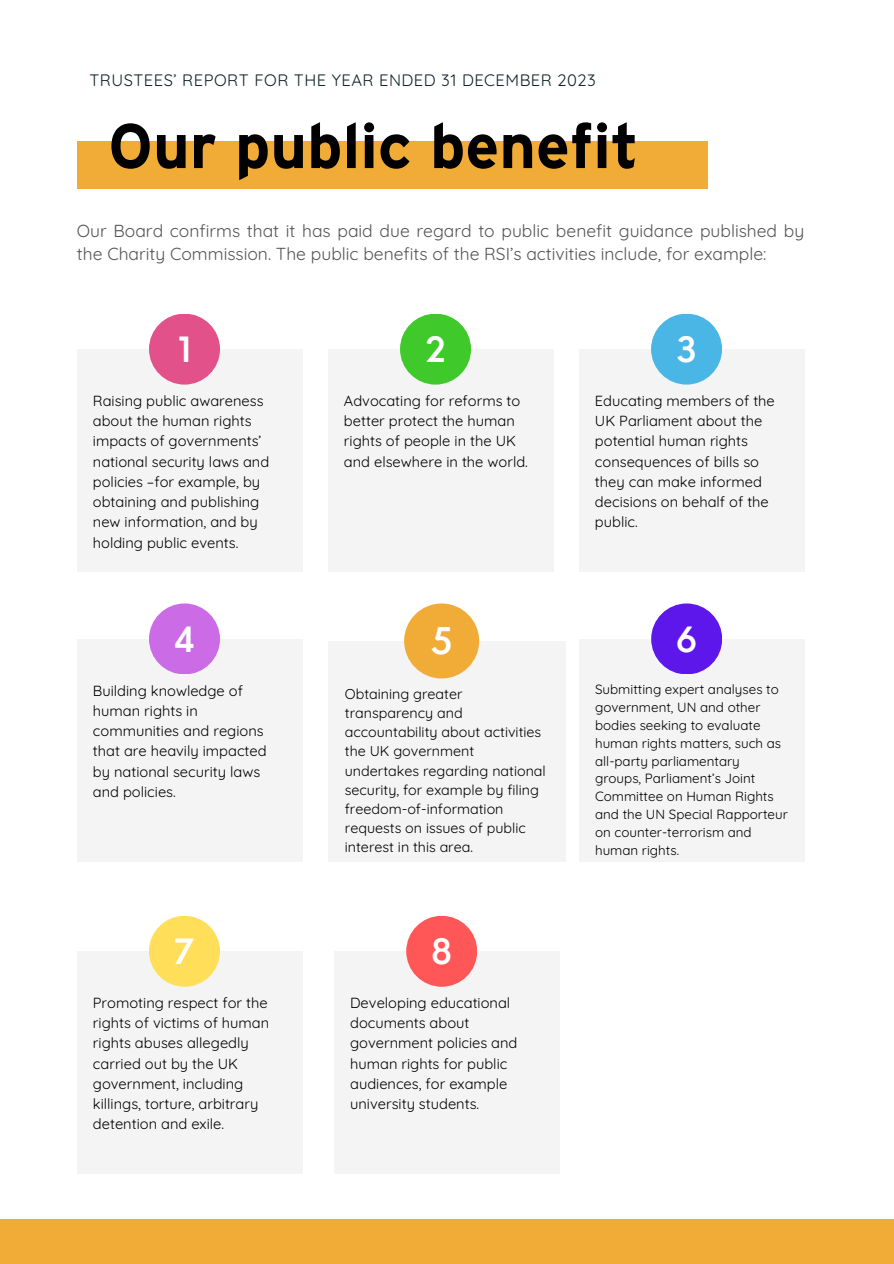
<style>
.page{position:relative;width:894px;height:1264px;background:#fff}
.page>*{position:absolute;margin:0;border:0;box-sizing:border-box;transform-origin:0 0}
.t1{font:700 62.85px "Interstate";color:#000}
.t2{font:600 35.85px "Nourd";color:#fff}
.t3{font:600 33.9px "Nourd";color:#fff}
.t4{font:17.4px/23.7px "Quicksand";color:#545454}
.t5{font:16.5px "Quicksand";letter-spacing:.03em;color:#102226}
.t6{font:14.7px/20.2px "Quicksand";color:#000}
.t7{font:14.25px/19.2px "Quicksand";color:#000}
.t8{font:13.35px/17.9px "Quicksand";color:#000}
</style>
<div class="page">
<div style="left:77px;top:141px;width:630px;height:48px;background:#f1ac37"></div>
<div style="left:77px;top:349px;width:225px;height:223px;background:#f4f4f4"></div>
<div style="left:149px;top:313px;width:71px;height:71px;background:#e2518a;border-radius:50%"></div>
<div style="left:328px;top:349px;width:225px;height:223px;background:#f4f4f4"></div>
<div style="left:400px;top:313px;width:71px;height:71px;background:#40c92a;border-radius:50%"></div>
<div style="left:579px;top:349px;width:225px;height:223px;background:#f4f4f4"></div>
<div style="left:651px;top:313px;width:70px;height:71px;background:#49b6e5;border-radius:50%"></div>
<div style="left:77px;top:639px;width:225px;height:222px;background:#f4f4f4"></div>
<div style="left:149px;top:603px;width:71px;height:71px;background:#cb6ce6;border-radius:50%"></div>
<div style="left:328px;top:641px;width:237px;height:220px;background:#f4f4f4"></div>
<div style="left:404px;top:603px;width:75px;height:75px;background:#f1ac37;border-radius:50%"></div>
<div style="left:579px;top:639px;width:225px;height:222px;background:#f4f4f4"></div>
<div style="left:651px;top:603px;width:71px;height:71px;background:#5e17eb;border-radius:50%"></div>
<div style="left:77px;top:951px;width:225px;height:223px;background:#f4f4f4"></div>
<div style="left:149px;top:915px;width:71px;height:71px;background:#ffde59;border-radius:50%"></div>
<div style="left:334px;top:951px;width:225px;height:223px;background:#f4f4f4"></div>
<div style="left:406px;top:915px;width:71px;height:71px;background:#ff5757;border-radius:50%"></div>
<div style="left:0;top:1218px;width:893px;height:45px;background:#f1ac37"></div>
<p class="t5" style="left:89px;top:69px;width:507px">TRUSTEES’ REPORT FOR THE YEAR ENDED 31 DECEMBER 2023</p>
<h2 class="t1" style="left:108px;top:122px;width:532px">Our public benefit</h2>
<p class="t4" style="left:77px;top:218px;width:728px">Our Board confirms that it has paid due regard to public benefit guidance published by the Charity Commission. The public benefits of the RSI’s activities include, for example:</p>
<h3 class="t3" style="left:178px;top:328px;width:14px">1</h3>
<h1 class="t6" style="left:93px;top:390px;width:178px">Raising public awareness about the human rights impacts of governments’ national security laws and policies –for example, by obtaining and publishing new information, and by holding public events.</h1>
<p class="t3" style="left:174px;top:617px;width:23px">4</p>
<p class="t6" style="left:93px;top:680px;width:175px">Building knowledge of human rights in communities and regions that are heavily impacted by national security laws and policies.</p>
<p class="t3" style="left:174px;top:930px;width:23px">7</p>
<p class="t6" style="left:93px;top:992px;width:178px">Promoting respect for the rights of victims of human rights abuses allegedly carried out by the UK government, including killings, torture, arbitrary detention and exile.</p>
<p class="t3" style="left:425px;top:328px;width:22px">2</p>
<p class="t6" style="left:344px;top:390px;width:185px">Advocating for reforms to better protect the human rights of people in the UK and elsewhere in the world.</p>
<p class="t2" style="left:430px;top:618px;width:24px">5</p>
<p class="t7" style="left:345px;top:684px;width:202px">Obtaining greater transparency and accountability about activities the UK government undertakes regarding national security, for example by filing freedom-of-information requests on issues of public interest in this area.</p>
<p class="t3" style="left:430px;top:930px;width:23px">8</p>
<p class="t6" style="left:350px;top:992px;width:169px">Developing educational documents about government policies and human rights for public audiences, for example university students.</p>
<p class="t3" style="left:676px;top:328px;width:22px">3</p>
<p class="t6" style="left:594px;top:390px;width:181px">Educating members of the<br>UK Parliament about the potential human rights consequences of bills so they can make informed decisions on behalf of the public.</p>
<p class="t3" style="left:675px;top:617px;width:23px">6</p>
<p class="t8" style="left:595px;top:680px;width:194px">Submitting expert analyses to government, UN and other bodies seeking to evaluate human rights matters, such as all-party parliamentary groups, Parliament’s Joint<br>Committee on Human Rights and the UN Special Rapporteur on counter-terrorism and human rights.</p>
</div>
